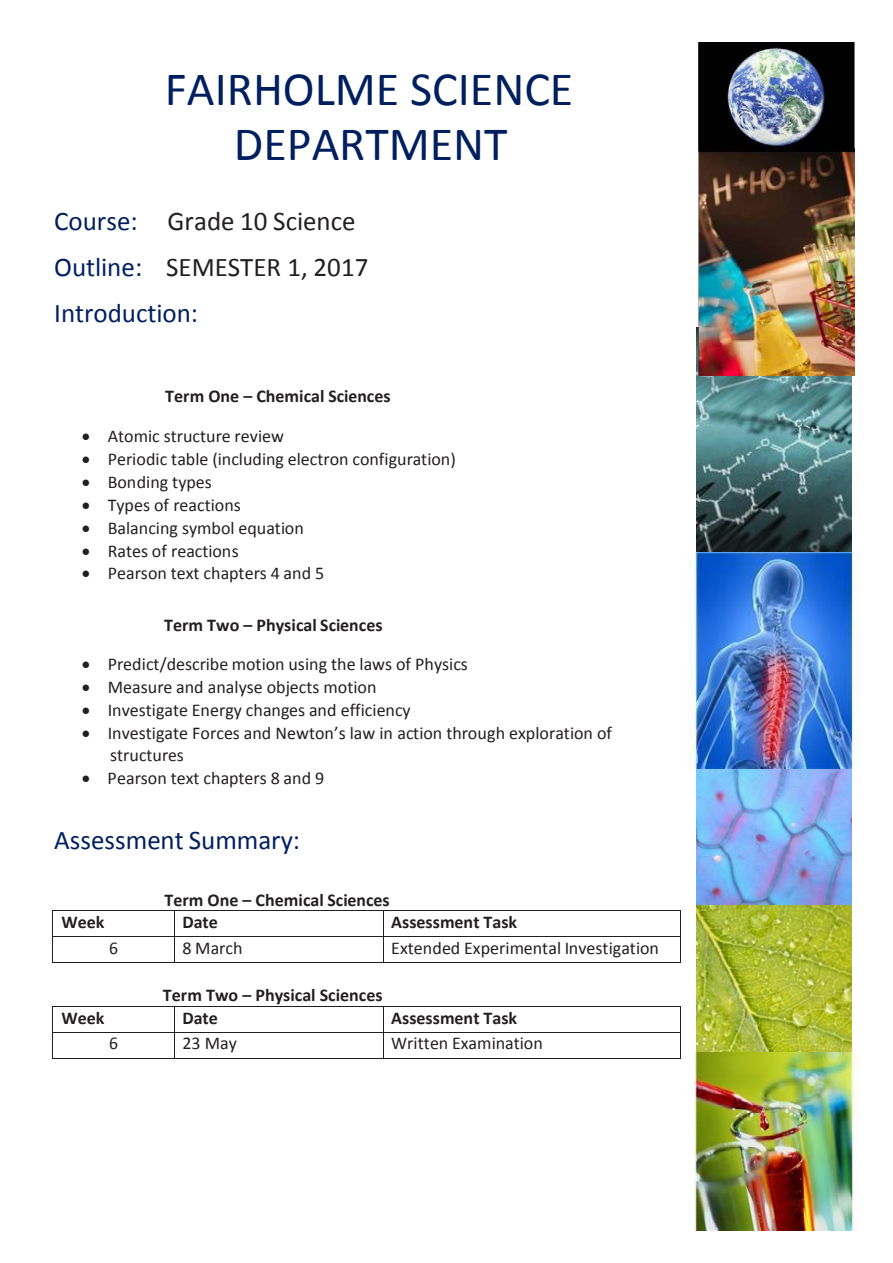
<style>
.page{position:relative;width:893px;height:1263px;background:#fff}
.page>*{position:absolute;margin:0;border:0;box-sizing:border-box;transform-origin:0 0}
.t1{font:48px/55.8px "Calibri";color:#001f5f;text-align:center}
.t2{font:27px/46.2px "Calibri";color:#001f5f}
.t3{font:18px/22.2px "Calibri";color:#231f20}
.t4{font:700 18px "Calibri";color:#231f20}
.s1{color:#231f20}
</style>
<div class="page">
<img style="left:696px;top:328px;width:156px;height:224px">
<img style="left:696px;top:768px;width:156px;height:284px">
<img style="left:680px;top:1052px;width:177px;height:178px">
<img style="left:688px;top:552px;width:170px;height:216px">
<img style="left:698px;top:43px;width:156px;height:333px">
<hr style="left:53px;top:910px;width:121px;height:1px;background:#231f20">
<hr style="left:174px;top:910px;width:209px;height:1px;background:#231f20">
<hr style="left:383px;top:910px;width:298px;height:1px;background:#231f20">
<hr style="left:53px;top:936px;width:121px;height:1px;background:#231f20">
<hr style="left:174px;top:936px;width:209px;height:1px;background:#231f20">
<hr style="left:383px;top:936px;width:298px;height:1px;background:#231f20">
<svg style="left:52px;top:910px;width:1px;height:53px"></svg>
<hr style="left:53px;top:962px;width:121px;height:1px;background:#231f20">
<svg style="left:174px;top:911px;width:1px;height:51px"></svg>
<hr style="left:174px;top:962px;width:209px;height:1px;background:#231f20">
<svg style="left:383px;top:911px;width:1px;height:51px"></svg>
<hr style="left:383px;top:962px;width:298px;height:1px;background:#231f20">
<hr style="left:53px;top:1006px;width:121px;height:1px;background:#231f20">
<hr style="left:174px;top:1006px;width:209px;height:1px;background:#231f20">
<hr style="left:383px;top:1006px;width:298px;height:1px;background:#231f20">
<hr style="left:53px;top:1032px;width:121px;height:1px;background:#231f20">
<hr style="left:174px;top:1032px;width:209px;height:1px;background:#231f20">
<hr style="left:383px;top:1032px;width:298px;height:1px;background:#231f20">
<svg style="left:52px;top:1006px;width:1px;height:53px"></svg>
<hr style="left:53px;top:1058px;width:121px;height:1px;background:#231f20">
<svg style="left:174px;top:1007px;width:1px;height:51px"></svg>
<hr style="left:174px;top:1058px;width:209px;height:1px;background:#231f20">
<svg style="left:383px;top:1007px;width:1px;height:51px"></svg>
<hr style="left:383px;top:1058px;width:298px;height:1px;background:#231f20">
<p class="t1" style="left:165px;top:61px;width:410px">FAIRHOLME SCIENCE<br>DEPARTMENT</p>
<p class="t2" style="left:54px;top:198px;width:316px">Course: <span class="s1">Grade 10 Science<br></span>Outline: <span class="s1">SEMESTER 1, 2017<br></span>Introduction:</p>
<p class="t4" style="left:165px;top:384px;width:227px">Term One – Chemical Sciences</p>
<p class="t3" style="left:82px;top:425px;width:204px">• Atomic structure review</p>
<p class="t3" style="left:82px;top:448px;width:376px">• Periodic table (including electron configuration)</p>
<p class="t3" style="left:82px;top:471px;width:131px">• Bonding types</p>
<p class="t3" style="left:82px;top:494px;width:160px">• Types of reactions</p>
<p class="t3" style="left:82px;top:516px;width:223px">• Balancing symbol equation</p>
<p class="t3" style="left:82px;top:540px;width:158px">• Rates of reactions</p>
<p class="t3" style="left:82px;top:562px;width:244px">• Pearson text chapters 4 and 5</p>
<p class="t4" style="left:164px;top:614px;width:220px">Term Two – Physical Sciences</p>
<p class="t3" style="left:82px;top:653px;width:388px">• Predict/describe motion using the laws of Physics</p>
<p class="t3" style="left:82px;top:676px;width:296px">• Measure and analyse objects motion</p>
<p class="t3" style="left:82px;top:699px;width:330px">• Investigate Energy changes and efficiency</p>
<p class="t3" style="left:110px;top:722px;width:503px;text-indent:-28px">• Investigate Forces and Newton’s law in action through exploration of structures</p>
<p class="t3" style="left:82px;top:767px;width:244px">• Pearson text chapters 8 and 9</p>
<p class="t2" style="left:54px;top:817px;width:247px">Assessment Summary:</p>
<p class="t4" style="left:164px;top:888px;width:227px">Term One – Chemical Sciences</p>
<p class="t4" style="left:62px;top:910px;width:45px">Week</p>
<p class="t4" style="left:182px;top:910px;width:37px">Date</p>
<p class="t4" style="left:391px;top:910px;width:128px">Assessment Task</p>
<p class="t3" style="left:109px;top:937px;width:10px">6</p>
<p class="t3" style="left:182px;top:937px;width:62px">8 March</p>
<p class="t3" style="left:391px;top:937px;width:269px">Extended Experimental Investigation</p>
<p class="t4" style="left:163px;top:983px;width:221px">Term Two – Physical Sciences</p>
<p class="t4" style="left:62px;top:1006px;width:45px">Week</p>
<p class="t4" style="left:182px;top:1006px;width:37px">Date</p>
<p class="t4" style="left:391px;top:1006px;width:128px">Assessment Task</p>
<p class="t3" style="left:109px;top:1032px;width:10px">6</p>
<p class="t3" style="left:182px;top:1032px;width:56px">23 May</p>
<p class="t3" style="left:391px;top:1032px;width:153px">Written Examination</p>
</div>
